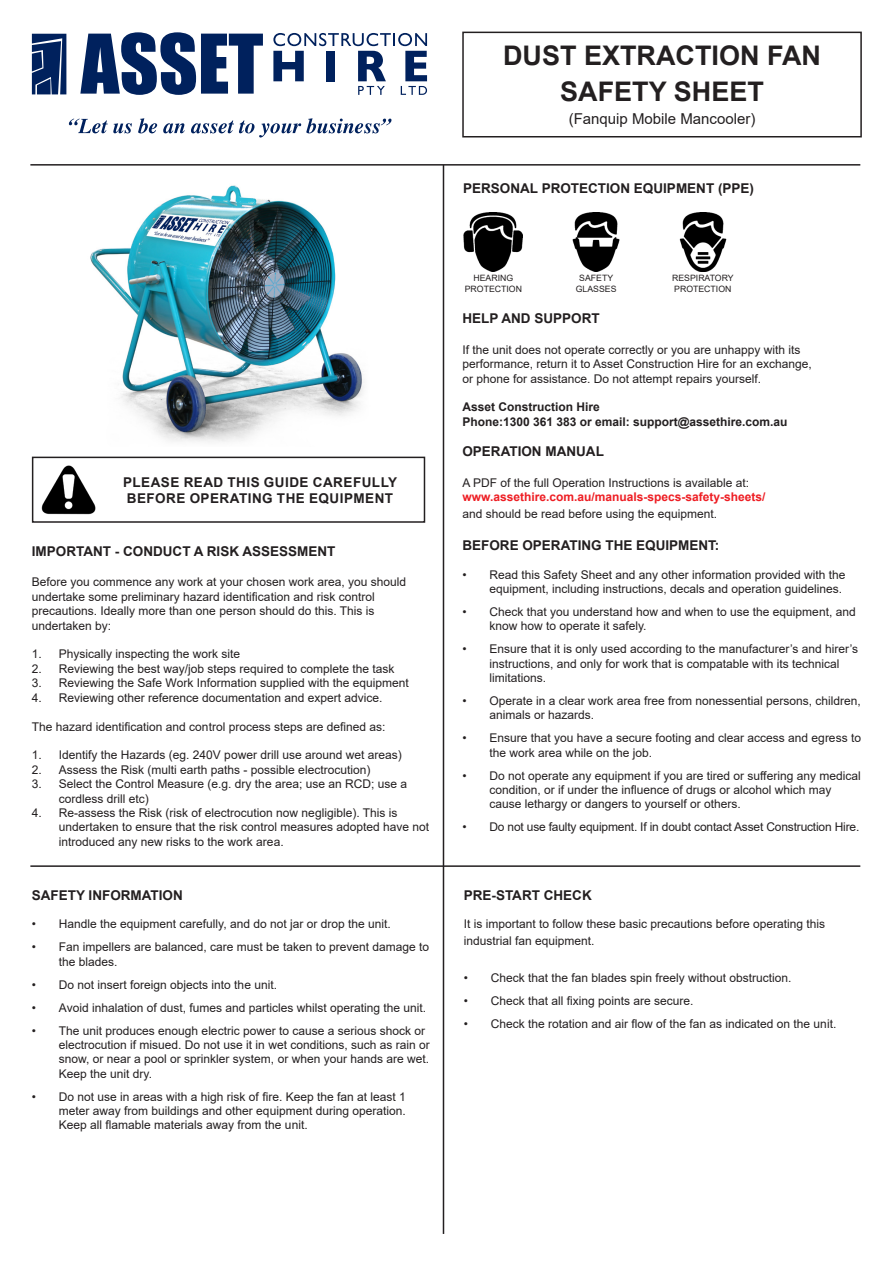
<style>
.page{position:relative;width:893px;height:1263px;background:#fff}
.page>*{position:absolute;margin:0;border:0;box-sizing:border-box;transform-origin:0 0}
.t1{font:700 27px/36px "Arial";color:#231f20;text-align:center}
.t2{font:15px "Arial";color:#231f20}
.t3{font:700 13.5px "Arial";color:#231f20}
.t4{font:700 13.5px/16.2px "Arial";letter-spacing:.035em;color:#231f20}
.t5{font:12px/14.4px "Arial";color:#231f20}
.t6{font:700 12px/14.4px "Arial";color:#ee1d23}
.t7{font:700 12px/14.4px "Arial";color:#231f20}
.t8{font:8.7px/10.5px "Arial";color:#231f20;text-align:center}
.s1{font-weight:400;color:#231f20}
</style>
<div class="page">
<div style="left:32px;top:457px;width:393px;height:66px;border:2px solid #231f20"></div>
<div style="left:462px;top:32px;width:400px;height:105px;border:2px solid #231f20"></div>
<svg style="left:80px;top:32px;width:183px;height:63px"></svg>
<svg style="left:273px;top:33px;width:154px;height:62px"></svg>
<svg style="left:32px;top:34px;width:34px;height:60px;background:#1f3c70"></svg>
<svg style="left:69px;top:119px;width:63px;height:14px"></svg>
<svg style="left:138px;top:118px;width:19px;height:15px"></svg>
<svg style="left:163px;top:123px;width:22px;height:10px"></svg>
<svg style="left:191px;top:118px;width:201px;height:19px"></svg>
<img style="left:464px;top:212px;width:59px;height:59px">
<img style="left:572px;top:212px;width:48px;height:59px">
<img style="left:679px;top:212px;width:48px;height:59px">
<hr style="left:443px;top:165px;width:1px;height:1069px;background:#231f20">
<hr style="left:30px;top:865px;width:830px;height:2px;background:#231f20">
<img style="left:90px;top:185px;width:274px;height:257px">
<img style="left:41px;top:465px;width:55px;height:50px">
<hr style="left:30px;top:164px;width:830px;height:2px;background:#231f20">
<p class="t4" style="left:123px;top:474px;width:276px">PLEASE READ THIS GUIDE CAREFULLY<br>BEFORE OPERATING THE EQUIPMENT</p>
<p class="t3" style="left:32px;top:542px;width:305px">IMPORTANT - CONDUCT A RISK ASSESSMENT</p>
<p class="t5" style="left:32px;top:575px;width:376px">Before you commence any work at your chosen work area, you should undertake some preliminary hazard identification and risk control precautions. Ideally more than one person should do this. This is undertaken by:</p>
<p class="t5" style="left:32px;top:647px;width:210px">1. Physically inspecting the work site</p>
<p class="t5" style="left:32px;top:661px;width:364px">2. Reviewing the best way/job steps required to complete the task</p>
<p class="t5" style="left:32px;top:676px;width:378px">3. Reviewing the Safe Work Information supplied with the equipment</p>
<p class="t5" style="left:32px;top:690px;width:352px">4. Reviewing other reference documentation and expert advice.</p>
<p class="t5" style="left:32px;top:719px;width:355px">The hazard identification and control process steps are defined as:</p>
<p class="t5" style="left:32px;top:748px;width:371px">1. Identify the Hazards (eg. 240V power drill use around wet areas)</p>
<p class="t5" style="left:32px;top:762px;width:340px">2. Assess the Risk (multi earth paths - possible electrocution)</p>
<p class="t5" style="left:59px;top:777px;width:350px;text-indent:-27px">3. Select the Control Measure (e.g. dry the area; use an RCD; use a cordless drill etc)</p>
<p class="t5" style="left:59px;top:805px;width:372px;text-indent:-27px">4. Re-assess the Risk (risk of electrocution now negligible). This is undertaken to ensure that the risk control measures adopted have not introduced any new risks to the work area.</p>
<p class="t3" style="left:32px;top:885px;width:153px">SAFETY INFORMATION</p>
<p class="t5" style="left:32px;top:917px;width:360px">• Handle the equipment carefully, and do not jar or drop the unit.</p>
<p class="t5" style="left:59px;top:940px;width:372px;text-indent:-27px">• Fan impellers are balanced, care must be taken to prevent damage to the blades.</p>
<p class="t5" style="left:32px;top:977px;width:247px">• Do not insert foreign objects into the unit.</p>
<p class="t5" style="left:32px;top:1000px;width:396px">• Avoid inhalation of dust, fumes and particles whilst operating the unit.</p>
<p class="t5" style="left:59px;top:1023px;width:372px;text-indent:-27px">• The unit produces enough electric power to cause a serious shock or electrocution if misued. Do not use it in wet conditions, such as rain or snow, or near a pool or sprinkler system, or when your hands are wet.<br>Keep the unit dry.</p>
<p class="t5" style="left:59px;top:1089px;width:348px;text-align:justify;text-indent:-27px">• Do not use in areas with a high risk of fire. Keep the fan at least 1 meter away from buildings and other equipment during operation.<br>Keep all flamable materials away from the unit.</p>
<p class="t1" style="left:503px;top:38px;width:319px">DUST EXTRACTION FAN<br>SAFETY SHEET</p>
<p class="t2" style="left:569px;top:108px;width:188px">(Fanquip Mobile Mancooler)</p>
<p class="t3" style="left:463px;top:178px;width:292px">PERSONAL PROTECTION EQUIPMENT (PPE)</p>
<p class="t8" style="left:465px;top:273px;width:59px">HEARING<br>PROTECTION</p>
<p class="t8" style="left:576px;top:273px;width:42px">SAFETY<br>GLASSES</p>
<p class="t8" style="left:672px;top:273px;width:63px;text-align:left">RESPIRATORY<br>PROTECTION</p>
<p class="t3" style="left:462px;top:309px;width:139px">HELP AND SUPPORT</p>
<p class="t5" style="left:462px;top:342px;width:351px">If the unit does not operate correctly or you are unhappy with its performance, return it to Asset Construction Hire for an exchange, or phone for assistance. Do not attempt repairs yourself.</p>
<p class="t7" style="left:462px;top:400px;width:327px">Asset Construction Hire<br>Phone:1300 361 383 or email: support@assethire.com.au</p>
<p class="t3" style="left:462px;top:442px;width:143px">OPERATION MANUAL</p>
<p class="t6" style="left:462px;top:476px;width:304px"><span class="s1">A PDF of the full Operation Instructions is available at: </span>www.assethire.com.au/manuals-specs-safety-sheets/</p>
<p class="t5" style="left:462px;top:506px;width:256px">and should be read before using the equipment.</p>
<p class="t3" style="left:462px;top:536px;width:259px">BEFORE OPERATING THE EQUIPMENT:</p>
<p class="t5" style="left:462px;top:567px;width:385px;text-align:right">• Read this Safety Sheet and any other information provided with the equipment, including instructions, decals and operation guidelines.</p>
<p class="t5" style="left:489px;top:604px;width:368px;text-indent:-27px">• Check that you understand how and when to use the equipment, and know how to operate it safely.</p>
<p class="t5" style="left:489px;top:642px;width:370px;text-indent:-27px">• Ensure that it is only used according to the manufacturer’s and hirer’s instructions, and only for work that is compatable with its technical limitations.</p>
<p class="t5" style="left:489px;top:693px;width:373px;text-indent:-27px">• Operate in a clear work area free from nonessential persons, children, animals or hazards.</p>
<p class="t5" style="left:489px;top:731px;width:373px;text-indent:-27px">• Ensure that you have a secure footing and clear access and egress to the work area while on the job.</p>
<p class="t5" style="left:489px;top:768px;width:373px;text-indent:-27px">• Do not operate any equipment if you are tired or suffering any medical condition, or if under the influence of drugs or alcohol which may cause lethargy or dangers to yourself or others.</p>
<p class="t5" style="left:462px;top:820px;width:398px">• Do not use faulty equipment. If in doubt contact Asset Construction Hire.</p>
<p class="t3" style="left:464px;top:885px;width:129px">PRE-START CHECK</p>
<p class="t5" style="left:464px;top:916px;width:363px;line-height:16.2px">It is important to follow these basic precautions before operating this industrial fan equipment.</p>
<p class="t5" style="left:464px;top:970px;width:329px">• Check that the fan blades spin freely without obstruction.</p>
<p class="t5" style="left:464px;top:993px;width:231px">• Check that all fixing points are secure.</p>
<p class="t5" style="left:464px;top:1016px;width:374px">• Check the rotation and air flow of the fan as indicated on the unit.</p>
</div>
